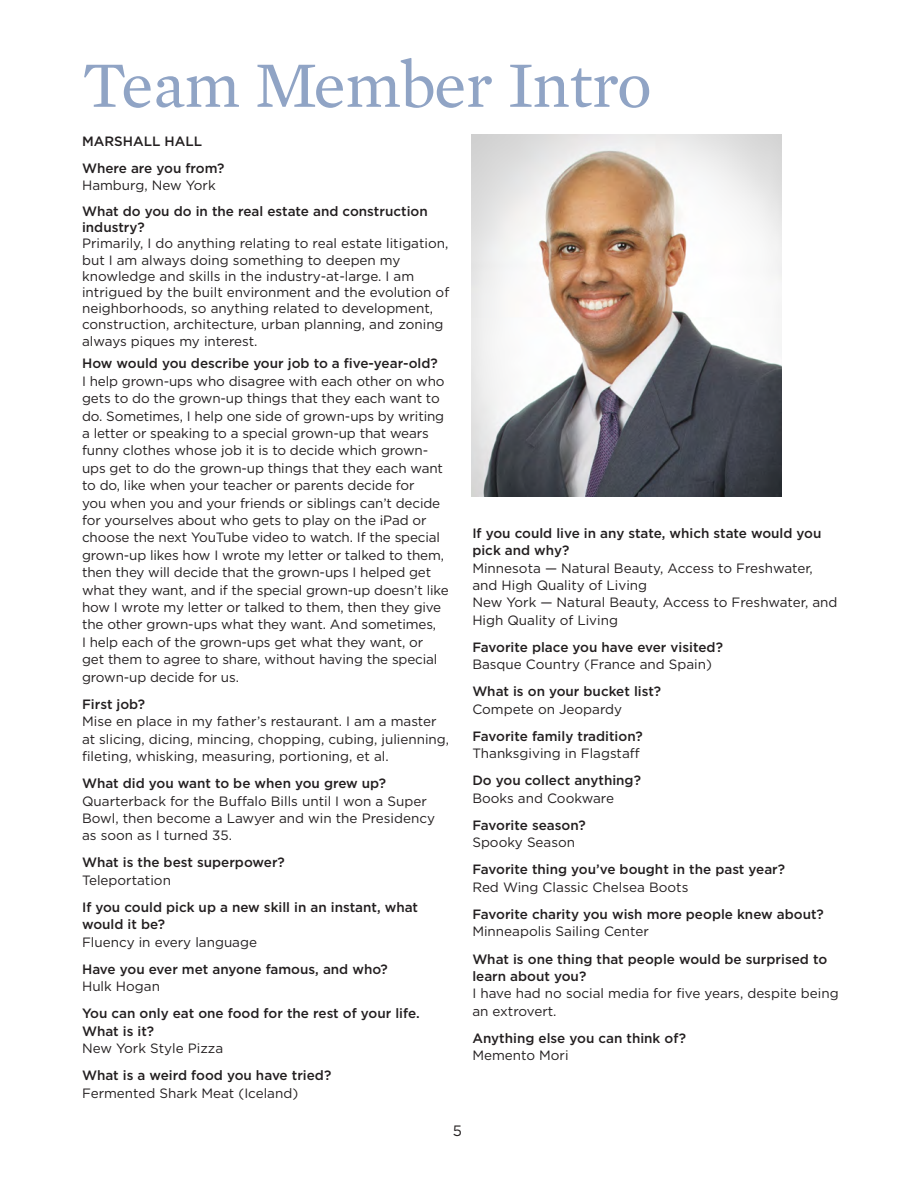
<style>
.page{position:relative;width:918px;height:1188px;background:#fff}
.page>*{position:absolute;margin:0;border:0;box-sizing:border-box;transform-origin:0 0}
.t1{font:66px "Mercury Text G2";color:#90a4c5}
.t2{font:15px "Gotham";color:#231f20}
.Headers{font:13.5px/17.4px "Gotham";letter-spacing:-.01em;color:#231f20}
.t3{font:500 13.5px/17.4px "Gotham";color:#231f20}
.s1{font-weight:400}
.s2{font-weight:500}
</style>
<div class="page">
<img style="left:472px;top:135px;width:310px;height:361px">
<p class="t1" style="left:82px;top:37px;width:571px">Team Member Intro</p>
<p class="t3" style="left:82px;top:132px;width:122px">MARSHALL HALL</p>
<p class="t3" style="left:82px;top:159px;width:144px">Where are you from?<br><span class="s1">Hamburg, New York</span></p>
<p class="Headers" style="left:82px;top:203px;width:369px;line-height:16.2px"><span class="s2">What do you do in the real estate and construction industry?<br></span>Primarily, I do anything relating to real estate litigation, but I am always doing something to deepen my knowledge and skills in the industry-at-large. I am intrigued by the built environment and the evolution of neighborhoods, so anything related to development, construction, architecture, urban planning, and zoning always piques my interest.</p>
<p class="Headers" style="left:82px;top:355px;width:368px"><span class="s2">How would you describe your job to a five-year-old?<br></span>I help grown-ups who disagree with each other on who gets to do the grown-up things that they each want to do. Sometimes, I help one side of grown-ups by writing a letter or speaking to a special grown-up that wears funny clothes whose job it is to decide which grown&shy;ups get to do the grown-up things that they each want to do, like when your teacher or parents decide for<br>you when you and your friends or siblings can’t decide for yourselves about who gets to play on the iPad or choose the next YouTube video to watch. If the special grown-up likes how I wrote my letter or talked to them, then they will decide that the grown-ups I helped get what they want, and if the special grown-up doesn’t like how I wrote my letter or talked to them, then they give the other grown-ups what they want. And sometimes,<br>I help each of the grown-ups get what they want, or<br>get them to agree to share, without having the special grown-up decide for us.</p>
<p class="Headers" style="left:82px;top:695px;width:369px"><span class="s2">First job?<br></span>Mise en place in my father’s restaurant. I am a master at slicing, dicing, mincing, chopping, cubing, julienning, fileting, whisking, measuring, portioning, et al.</p>
<p class="Headers" style="left:82px;top:774px;width:354px"><span class="s2">What did you want to be when you grew up?<br></span>Quarterback for the Buffalo Bills until I won a Super Bowl, then become a Lawyer and win the Presidency as soon as I turned 35.</p>
<p class="t3" style="left:82px;top:854px;width:204px">What is the best superpower?<br><span class="s1">Teleportation</span></p>
<p class="t3" style="left:82px;top:898px;width:338px">If you could pick up a new skill in an instant, what would it be?<br><span class="s1">Fluency in every language</span></p>
<p class="t3" style="left:82px;top:960px;width:307px">Have you ever met anyone famous, and who?<br><span class="s1">Hulk Hogan</span></p>
<p class="t3" style="left:82px;top:1005px;width:339px">You can only eat one food for the rest of your life.<br>What is it?<br><span class="s1">New York Style Pizza</span></p>
<p class="t3" style="left:82px;top:1067px;width:251px">What is a weird food you have tried?<br><span class="s1">Fermented Shark Meat (Iceland)</span></p>
<p class="t2" style="left:453px;top:1121px;width:11px">5</p>
<p class="t3" style="left:472px;top:524px;width:351px">If you could live in any state, which state would you pick and why?</p>
<p class="Headers" style="left:472px;top:559px;width:367px">Minnesota — Natural Beauty, Access to Freshwater, and High Quality of Living<br>New York — Natural Beauty, Access to Freshwater, and High Quality of Living</p>
<p class="t3" style="left:472px;top:638px;width:252px">Favorite place you have ever visited?</p>
<p class="Headers" style="left:472px;top:655px;width:241px">Basque Country (France and Spain)</p>
<p class="t3" style="left:472px;top:683px;width:190px">What is on your bucket list?</p>
<p class="Headers" style="left:472px;top:700px;width:151px">Compete on Jeopardy</p>
<p class="t3" style="left:472px;top:727px;width:172px">Favorite family tradition?</p>
<p class="Headers" style="left:472px;top:745px;width:169px">Thanksgiving in Flagstaff</p>
<p class="t3" style="left:472px;top:772px;width:170px">Do you collect anything?</p>
<p class="Headers" style="left:472px;top:789px;width:143px">Books and Cookware</p>
<p class="t3" style="left:472px;top:816px;width:115px">Favorite season?</p>
<p class="Headers" style="left:472px;top:834px;width:104px">Spooky Season</p>
<p class="t3" style="left:472px;top:861px;width:314px">Favorite thing you’ve bought in the past year?</p>
<p class="Headers" style="left:472px;top:878px;width:218px">Red Wing Classic Chelsea Boots</p>
<p class="t3" style="left:472px;top:905px;width:353px">Favorite charity you wish more people knew about?</p>
<p class="Headers" style="left:472px;top:923px;width:178px">Minneapolis Sailing Center</p>
<p class="t3" style="left:472px;top:950px;width:356px">What is one thing that people would be surprised to learn about you?</p>
<p class="Headers" style="left:472px;top:985px;width:368px">I have had no social media for five years, despite being an extrovert.</p>
<p class="t3" style="left:472px;top:1029px;width:215px">Anything else you can think of?</p>
<p class="Headers" style="left:472px;top:1046px;width:98px">Memento Mori</p>
</div>
